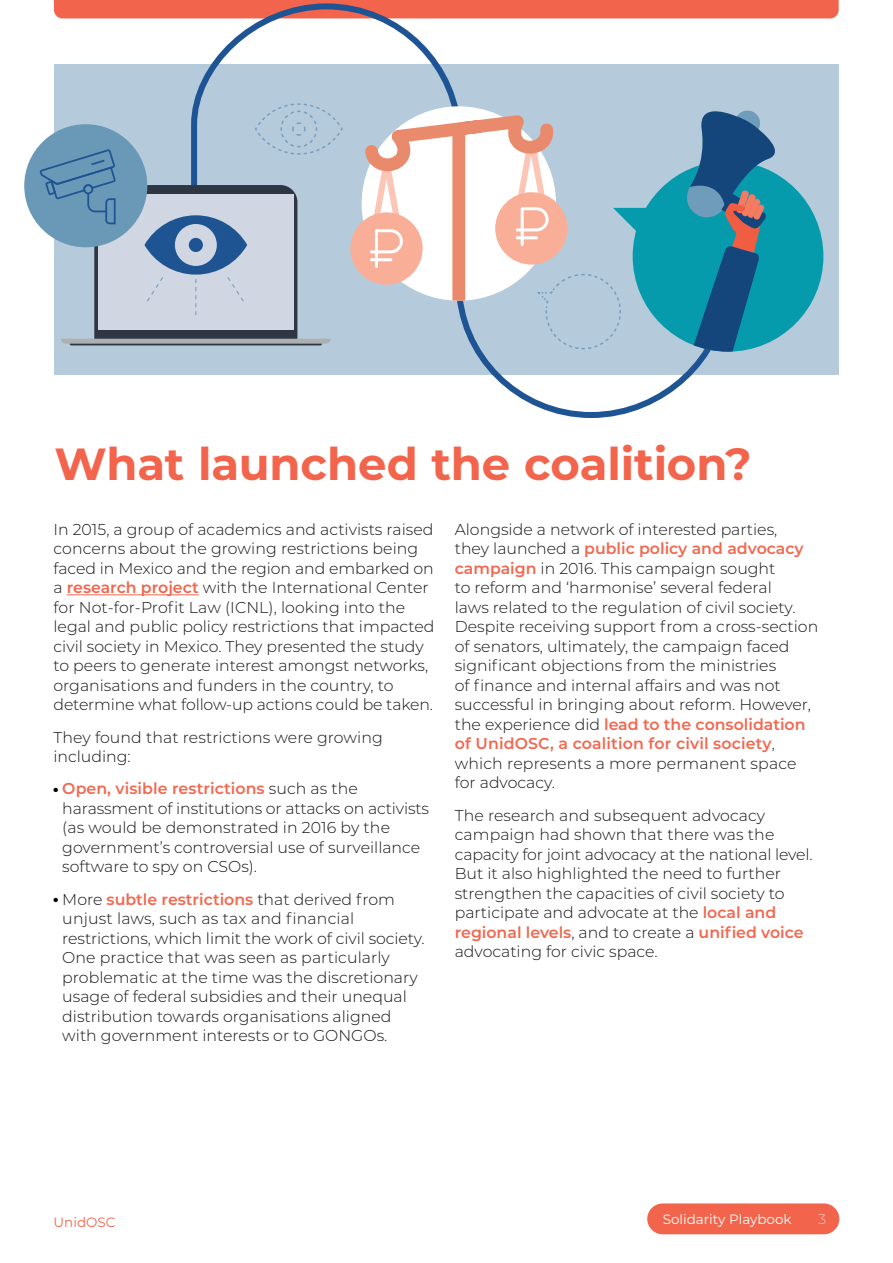
<style>
.page{position:relative;width:893px;height:1263px;background:#fff}
.page>*{position:absolute;margin:0;border:0;box-sizing:border-box;transform-origin:0 0}
.t1{font:700 45px "Montserrat";letter-spacing:-.005em;color:#f2654c}
.t2{font:300 15.75px/19.5px "Montserrat";color:#141414}
.t3{font:13.5px "Montserrat";color:#fff}
.t4{font:13.5px "Montserrat";color:#f2654c}
.t5{font:200 13.5px "Montserrat";color:#fff}
.s1{font-weight:600;color:#f2654c}
.s2{color:#000}
.s3{font-weight:600;color:#f26850}
</style>
<div class="page">
<div style="left:647px;top:1203px;width:192px;height:31px;background:#f2654c;border-radius:15px"></div>
<div style="left:54px;top:0;width:785px;height:18px;background:#f2654c"></div>
<div style="left:54px;top:65px;width:785px;height:310px;background:#b5cbdc"></div>
<svg style="left:188px;top:6px;width:541px;height:412px"></svg>
<hr style="left:70px;top:342px;width:252px;height:3px;background:#2d3642;border-radius:2px">
<div style="left:24px;top:124px;width:123px;height:123px;background:#6999b7;border-radius:50%"></div>
<svg style="left:40px;top:103px;width:304px;height:241px"></svg>
<div style="left:350px;top:212px;width:73px;height:73px;background:#f9ae98;border-radius:50%"></div>
<div style="left:633px;top:161px;width:190px;height:191px;background:#059bac;border-radius:50%"></div>
<svg style="left:683px;top:99px;width:104px;height:253px"></svg>
<svg style="left:357px;top:112px;width:295px;height:238px"></svg>
<hr style="left:67px;top:594px;width:132px;height:1px;background:#f2654c">
<h1 class="t1" style="left:54px;top:432px;width:699px">What launched the coalition?</h1>
<p class="t2" style="left:54px;top:519px;width:382px">In 2015, a group of academics and activists raised concerns about the growing restrictions being faced in Mexico and the region and embarked on a <span class="s1">research project</span> with the International Center for Not-for-Profit Law (ICNL), looking into the legal and public policy restrictions that impacted civil society in Mexico. They presented the study to peers to generate interest amongst networks, organisations and funders in the country, to determine what follow-up actions could be taken.</p>
<p class="t2" style="left:54px;top:727px;width:331px">They found that restrictions were growing including:</p>
<p class="t2" style="left:62px;top:778px;width:368px;text-indent:-9px"><span class="s2">●</span> <span class="s3">Open, visible restrictions</span> such as the harassment of institutions or attacks on activists (as would be demonstrated in 2016 by the government’s controversial use of surveillance software to spy on CSOs).</p>
<p class="t2" style="left:62px;top:889px;width:364px;text-indent:-9px"><span class="s2">●</span> More <span class="s3">subtle restrictions</span> that derived from unjust laws, such as tax and financial restrictions, which limit the work of civil society.<br>One practice that was seen as particularly problematic at the time was the discretionary usage of federal subsidies and their unequal distribution towards organisations aligned with government interests or to GONGOs.</p>
<p class="t2" style="left:455px;top:519px;width:365px">Alongside a network of interested parties,<br>they launched a <span class="s3">public policy and advocacy campaign</span> in 2016. This campaign sought<br>to reform and ‘harmonise’ several federal<br>laws related to the regulation of civil society.<br>Despite receiving support from a cross-section of senators, ultimately, the campaign faced significant objections from the ministries<br>of finance and internal affairs and was not successful in bringing about reform. However, the experience did <span class="s3">lead to the consolidation of UnidOSC, a coalition for civil society</span>, which represents a more permanent space for advocacy.</p>
<p class="t2" style="left:455px;top:805px;width:359px">The research and subsequent advocacy campaign had shown that there was the capacity for joint advocacy at the national level.<br>But it also highlighted the need to further strengthen the capacities of civil society to participate and advocate at the <span class="s3">local and regional levels</span>, and to create a <span class="s3">unified voice </span>advocating for civic space.</p>
<p class="t4" style="left:54px;top:1213px;width:63px">UnidOSC</p>
<p class="t3" style="left:663px;top:1210px;width:130px">Solidarity Playbook</p>
<p class="t5" style="left:818px;top:1210px;width:9px">3</p>
</div>
